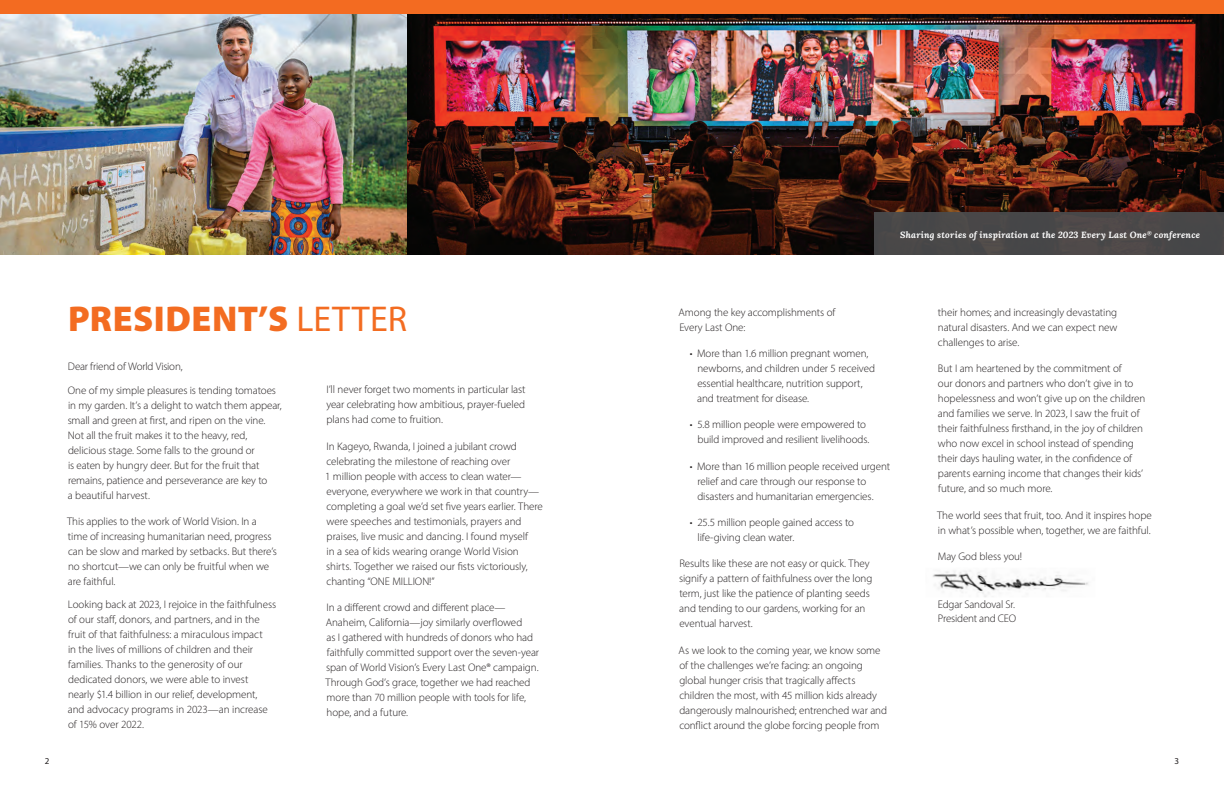
<style>
.page{position:relative;width:1224px;height:792px;background:#fff}
.page>*{position:absolute;margin:0;border:0;box-sizing:border-box;transform-origin:0 0}
.t1{font:900 36px "Myriad Pro";letter-spacing:.015em;color:#f36c21}
.t2{font:300 11px/15px "Myriad Pro";letter-spacing:-.01em;color:#231f20}
.t3{font:italic 700 9px "Lora";letter-spacing:.025em;color:#fff}
.t4{font:9px "Myriad Pro";color:#231f20}
.s1{font-weight:400}
</style>
<div class="page">
<img style="left:406px;top:14px;width:818px;height:241px">
<div style="left:874px;top:212px;width:350px;height:43px;background:#494748"></div>
<img style="left:0;top:14px;width:406px;height:241px">
<div style="left:0;top:0;width:1224px;height:14px;background:#f36b21"></div>
<img style="left:933px;top:570px;width:156px;height:27px">
<p class="t4" style="left:45px;top:755px;width:6px">2</p>
<h1 class="t1" style="left:68px;top:295px;width:341px">PRESIDENT’S <span class="s1">LETTER</span></h1>
<p class="t2" style="left:68px;top:355px;width:210px;line-height:23.5px">Dear friend of World Vision,<br>One of my simple pleasures is tending tomatoes</p>
<p class="t2" style="left:68px;top:398px;width:216px">in my garden. It’s a delight to watch them appear, small and green at first, and ripen on the vine.<br>Not all the fruit makes it to the heavy, red, delicious stage. Some falls to the ground or<br>is eaten by hungry deer. But for the fruit that remains, patience and perseverance are key to<br>a beautiful harvest.</p>
<p class="t2" style="left:67px;top:514px;width:212px">This applies to the work of World Vision. In a time of increasing humanitarian need, progress can be slow and marked by setbacks. But there’s no shortcut—we can only be fruitful when we are faithful.</p>
<p class="t2" style="left:68px;top:597px;width:210px">Looking back at 2023, I rejoice in the faithfulness of our staff, donors, and partners, and in the fruit of that faithfulness: a miraculous impact<br>in the lives of millions of children and their families. Thanks to the generosity of our dedicated donors, we were able to invest nearly $1.4 billion in our relief, development, and advocacy programs in 2023—an increase of 15% over 2022.</p>
<p class="t2" style="left:326px;top:382px;width:201px;text-align:justify">I’ll never forget two moments in particular last year celebrating how ambitious, prayer-fueled plans had come to fruition.</p>
<p class="t2" style="left:325px;top:439px;width:219px">In Kageyo, Rwanda, I joined a jubilant crowd celebrating the milestone of reaching over<br>1 million people with access to clean water— everyone, everywhere we work in that country— completing a goal we’d set five years earlier. There were speeches and testimonials, prayers and praises, live music and dancing. I found myself<br>in a sea of kids wearing orange World Vision shirts. Together we raised our fists victoriously, chanting “ONE MILLION!”</p>
<p class="t2" style="left:326px;top:600px;width:215px">In a different crowd and different place— Anaheim, California—joy similarly overflowed<br>as I gathered with hundreds of donors who had faithfully committed support over the seven-year span of World Vision’s Every Last One® campaign.<br>Through God’s grace, together we had reached more than 70 million people with tools for life, hope, and a future.</p>
<p class="t3" style="left:900px;top:228px;width:301px">Sharing stories of inspiration at the 2023 Every Last One<sup>®</sup> conference</p>
<p class="t2" style="left:679px;top:304px;width:158px">Among the key accomplishments of<br>Every Last One:</p>
<p class="t2" style="left:697px;top:346px;width:179px;text-indent:-7px">• More than 1.6 million pregnant women, newborns, and children under 5 received essential healthcare, nutrition support, and treatment for disease.</p>
<p class="t2" style="left:697px;top:417px;width:174px;text-indent:-8px">• 5.8 million people were empowered to build improved and resilient livelihoods.</p>
<p class="t2" style="left:697px;top:458px;width:194px;text-indent:-8px">• More than 16 million people received urgent relief and care through our response to disasters and humanitarian emergencies.</p>
<p class="t2" style="left:697px;top:515px;width:158px;text-indent:-8px">• 25.5 million people gained access to life-giving clean water.</p>
<p class="t2" style="left:679px;top:556px;width:195px">Results like these are not easy or quick. They signify a pattern of faithfulness over the long term, just like the patience of planting seeds and tending to our gardens, working for an eventual harvest.</p>
<p class="t2" style="left:679px;top:643px;width:210px">As we look to the coming year, we know some of the challenges we’re facing: an ongoing global hunger crisis that tragically affects children the most, with 45 million kids already dangerously malnourished; entrenched war and conflict around the globe forcing people from</p>
<p class="t2" style="left:938px;top:305px;width:181px;text-align:justify">their homes; and increasingly devastating natural disasters. And we can expect new challenges to arise.</p>
<p class="t2" style="left:938px;top:361px;width:209px">But I am heartened by the commitment of<br>our donors and partners who don’t give in to hopelessness and won’t give up on the children and families we serve. In 2023, I saw the fruit of their faithfulness firsthand, in the joy of children who now excel in school instead of spending their days hauling water, in the confidence of parents earning income that changes their kids’ future, and so much more.</p>
<p class="t2" style="left:937px;top:507px;width:216px">The world sees that fruit, too. And it inspires hope in what’s possible when, together, we are faithful.</p>
<p class="t2" style="left:938px;top:549px;width:86px">May God bless you!</p>
<p class="t2" style="left:938px;top:597px;width:80px;line-height:14px">Edgar Sandoval Sr.<br>President and CEO</p>
<p class="t4" style="left:1174px;top:755px;width:6px">3</p>
</div>
